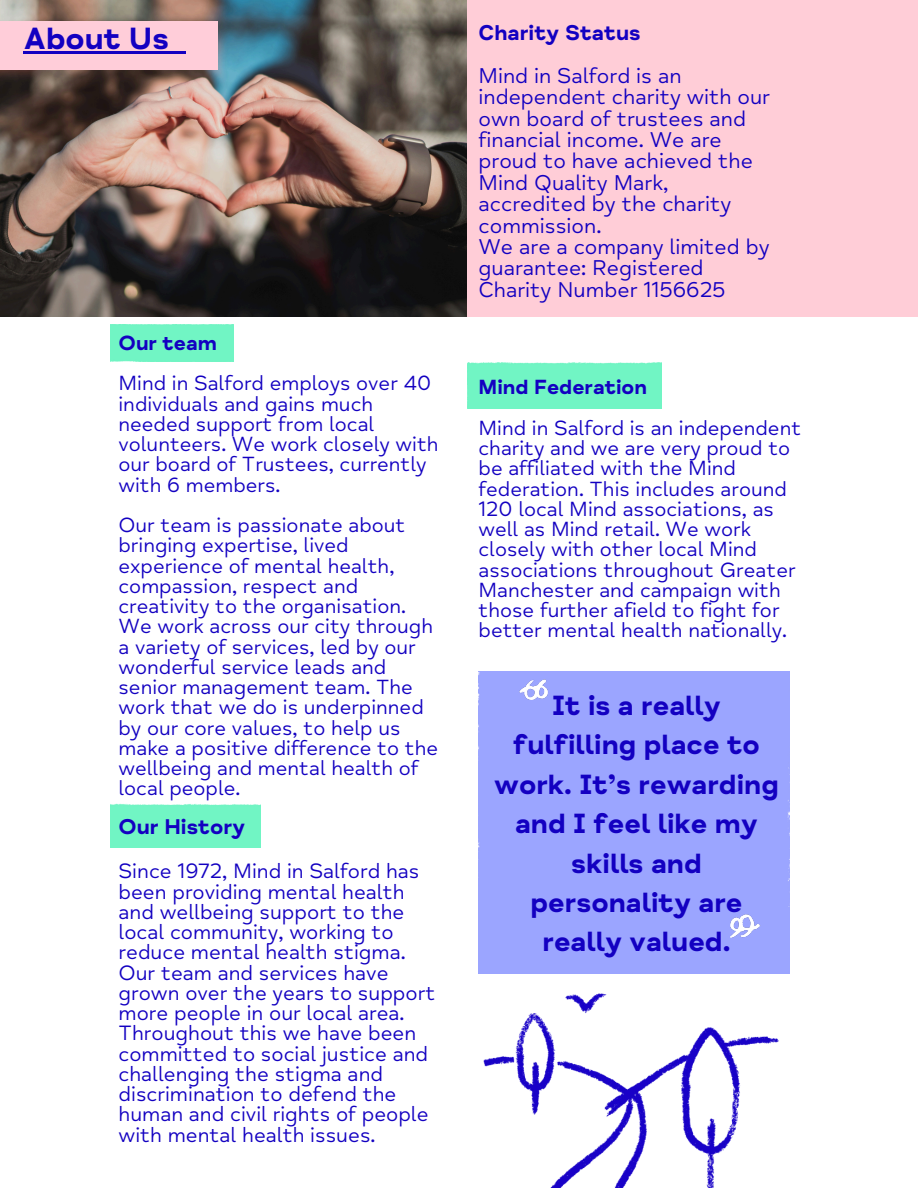
<style>
.page{position:relative;width:918px;height:1188px;background:#fff}
.page>*{position:absolute;margin:0;border:0;box-sizing:border-box;transform-origin:0 0}
.t1{font:31.5px "Mind Meridian Display";color:#1300c1}
.t2{font:28.5px/39.3px "Mind Meridian Display";color:#1300c1;text-align:center}
.t3{font:21.9px/21.3px "Mind Meridian";color:#1300c1}
.t4{font:21.9px "Mind Meridian Display";color:#1300c1}
.t5{font:21.3px/20.2px "Mind Meridian";color:#1300c1}
.t6{font:21px/20.2px "Mind Meridian";color:#1300c1}
.t7{font:21px "Mind Meridian Display";color:#1300c1}
</style>
<div class="page">
<img style="left:478px;top:954px;width:301px;height:234px">
<img style="left:729px;top:911px;width:32px;height:32px">
<img style="left:519px;top:675px;width:29px;height:29px">
<div style="left:110px;top:804px;width:151px;height:43px;background:#71f5c4"></div>
<div style="left:467px;top:362px;width:195px;height:46px;background:#71f5c4"></div>
<img style="left:0;top:0;width:918px;height:317px">
<div style="left:0;top:21px;width:218px;height:48px;background:#ffcdd9"></div>
<hr style="left:24px;top:51px;width:145px;height:3px;background:#1300c1">
<hr style="left:169px;top:51px;width:16px;height:3px;background:#1300c1">
<p class="t1" style="left:24px;top:20px;width:147px">About Us</p>
<p class="t4" style="left:479px;top:20px;width:164px">Charity Status</p>
<p class="t3" style="left:479px;top:65px;width:293px">Mind in Salford is an independent charity with our own board of trustees and financial income. We are proud to have achieved the<br>Mind Quality Mark, accredited by the charity commission.</p>
<p class="t3" style="left:479px;top:236px;width:293px">We are a company limited by guarantee: Registered<br>Charity Number 1156625</p>
<p class="t7" style="left:119px;top:330px;width:100px">Our team</p>
<p class="t6" style="left:119px;top:374px;width:322px">Mind in Salford employs over 40 individuals and gains much needed support from local volunteers. We work closely with our board of Trustees, currently with 6 members.</p>
<p class="t6" style="left:119px;top:515px;width:321px">Our team is passionate about bringing expertise, lived experience of mental health, compassion, respect and creativity to the organisation.<br>We work across our city through a variety of services, led by our wonderful service leads and senior management team. The work that we do is underpinned by our core values, to help us make a positive difference to the wellbeing and mental health of local people.</p>
<p class="t4" style="left:119px;top:813px;width:128px">Our History</p>
<p class="t5" style="left:119px;top:862px;width:303px">Since 1972, Mind in Salford has been providing mental health and wellbeing support to the local community, working to reduce mental health stigma.</p>
<p class="t5" style="left:119px;top:963px;width:318px">Our team and services have grown over the years to support more people in our local area.</p>
<h1 class="t5" style="left:119px;top:1024px;width:311px">Throughout this we have been committed to social justice and</h1>
<p class="t5" style="left:119px;top:1064px;width:312px">challenging the stigma and discrimination to defend the human and civil rights of people with mental health issues.</p>
<p class="t7" style="left:479px;top:375px;width:170px">Mind Federation</p>
<p class="t6" style="left:479px;top:418px;width:324px">Mind in Salford is an independent charity and we are very proud to be affiliated with the Mind federation. This includes around<br>120 local Mind associations, as well as Mind retail. We work closely with other local Mind associations throughout Greater<br>Manchester and campaign with those further afield to fight for better mental health nationally.</p>
<p class="t2" style="left:494px;top:686px;width:286px">It is a really fulfilling place to work. It’s rewarding and I feel like my skills and personality are really valued.</p>
</div>
